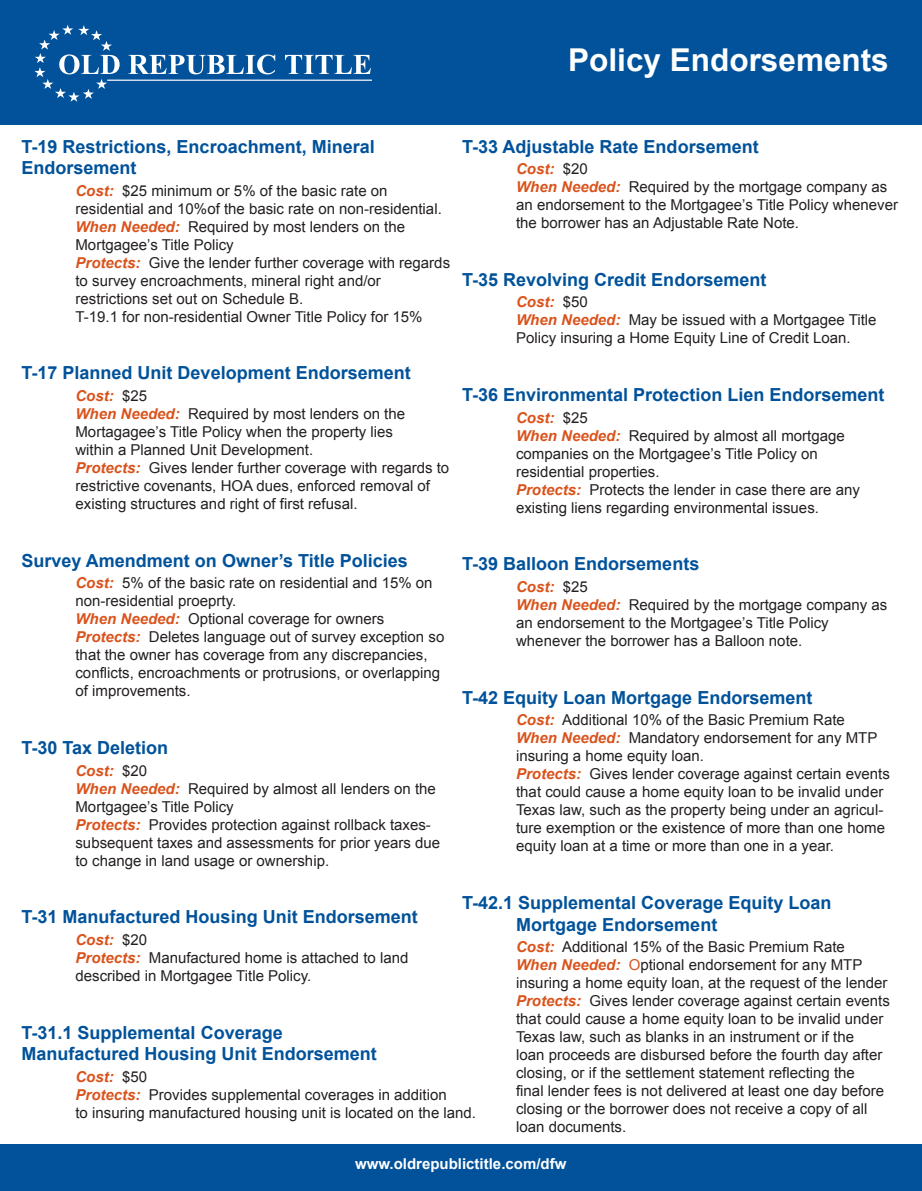
<style>
.page{position:relative;width:922px;height:1191px;background:#fff}
.page>*{position:absolute;margin:0;border:0;box-sizing:border-box;transform-origin:0 0}
.t1{font:700 31.5px "Arial";color:#fff}
.t2{font:700 18px/21.6px "Arial";color:#01529a}
.t3{font:15px/18px "Arial";color:#231f20}
.t4{font:700 15px "Arial";color:#fff}
.s1{font-weight:700;font-style:italic;color:#d9531c}
.s2{color:#d9531c}
</style>
<div class="page">
<div style="left:0;top:1144px;width:921px;height:46px;background:#01529a"></div>
<div style="left:0;top:0;width:921px;height:125px;background:#01529a"></div>
<svg style="left:34px;top:25px;width:86px;height:77px"></svg>
<svg style="left:128px;top:54px;width:147px;height:20px"></svg>
<svg style="left:285px;top:55px;width:85px;height:19px"></svg>
<hr style="left:107px;top:80px;width:265px;height:1px;background:#fff">
<h1 class="t1" style="left:568px;top:39px;width:322px">Policy Endorsements</h1>
<p class="t2" style="left:21px;top:136px;width:355px">T-19 Restrictions, Encroachment, Mineral<br>Endorsement</p>
<p class="t3" style="left:75px;top:182px;width:376px"><span class="s1">Cost:</span> $25 minimum or 5% of the basic rate on residential and 10%of the basic rate on non-residential.<br><span class="s1">When Needed:</span> Required by most lenders on the Mortgagee’s Title Policy<br><span class="s1">Protects:</span> Give the lender further coverage with regards to survey encroachments, mineral right and/or restrictions set out on Schedule B.<br>T-19.1 for non-residential Owner Title Policy for 15%</p>
<p class="t2" style="left:21px;top:363px;width:391px">T-17 Planned Unit Development Endorsement</p>
<p class="t3" style="left:75px;top:387px;width:375px"><span class="s1">Cost:</span> $25<br><span class="s1">When Needed:</span> Required by most lenders on the Mortagagee’s Title Policy when the property lies<br>within a Planned Unit Development.<br><span class="s1">Protects:</span> Gives lender further coverage with regards to restrictive covenants, HOA dues, enforced removal of existing structures and right of first refusal.</p>
<p class="t2" style="left:462px;top:136px;width:298px">T-33 Adjustable Rate Endorsement</p>
<p class="t3" style="left:516px;top:160px;width:383px"><span class="s1">Cost:</span> $20<br><span class="s1">When Needed:</span> Required by the mortgage company as an endorsement to the Mortgagee’s Title Policy whenever the borrower has an Adjustable Rate Note.</p>
<p class="t2" style="left:462px;top:269px;width:306px">T-35 Revolving Credit Endorsement</p>
<p class="t3" style="left:516px;top:293px;width:362px"><span class="s1">Cost:</span> $50<br><span class="s1">When Needed:</span> May be issued with a Mortgagee Title<br>Policy insuring a Home Equity Line of Credit Loan.</p>
<p class="t2" style="left:462px;top:384px;width:424px">T-36 Environmental Protection Lien Endorsement</p>
<p class="t3" style="left:516px;top:408px;width:345px"><span class="s1">Cost:</span> $25<br><span class="s1">When Needed:</span> Required by almost all mortgage companies on the Mortgagee’s Title Policy on residential properties.<br><span class="s1">Protects:</span> Protects the lender in case there are any existing liens regarding environmental issues.</p>
<p class="t2" style="left:21px;top:550px;width:388px">Survey Amendment on Owner’s Title Policies</p>
<p class="t3" style="left:75px;top:574px;width:370px"><span class="s1">Cost:</span> 5% of the basic rate on residential and 15% on non-residential proeprty.<br><span class="s1">When Needed:</span> Optional coverage for owners <span class="s1">Protects:</span> Deletes language out of survey exception so that the owner has coverage from any discrepancies, conflicts, encroachments or protrusions, or overlapping of improvements.</p>
<p class="t2" style="left:21px;top:737px;width:148px">T-30 Tax Deletion</p>
<p class="t3" style="left:75px;top:761px;width:366px"><span class="s1">Cost:</span> $20<br><span class="s1">When Needed:</span> Required by almost all lenders on the Mortgagee’s Title Policy<br><span class="s1">Protects:</span> Provides protection against rollback taxes&shy;subsequent taxes and assessments for prior years due to change in land usage or ownership.</p>
<p class="t2" style="left:462px;top:553px;width:239px">T-39 Balloon Endorsements</p>
<p class="t3" style="left:516px;top:578px;width:372px"><span class="s1">Cost:</span> $25<br><span class="s1">When Needed:</span> Required by the mortgage company as an endorsement to the Mortgagee’s Title Policy whenever the borrower has a Balloon note.</p>
<p class="t2" style="left:462px;top:687px;width:352px">T-42 Equity Loan Mortgage Endorsement</p>
<p class="t3" style="left:516px;top:711px;width:375px"><span class="s1">Cost:</span> Additional 10% of the Basic Premium Rate<br><span class="s1">When Needed:</span> Mandatory endorsement for any MTP insuring a home equity loan.<br><span class="s1">Protects:</span> Gives lender coverage against certain events that could cause a home equity loan to be invalid under Texas law, such as the property being under an agricul&shy;ture exemption or the existence of more than one home equity loan at a time or more than one in a year.</p>
<p class="t2" style="left:516px;top:892px;width:317px;text-indent:-54px">T-42.1 Supplemental Coverage Equity Loan<br>Mortgage Endorsement</p>
<p class="t3" style="left:516px;top:938px;width:375px"><span class="s1">Cost:</span> Additional 15% of the Basic Premium Rate<br><span class="s1">When Needed:</span> <span class="s2">O</span>ptional endorsement for any MTP insuring a home equity loan, at the request of the lender <span class="s1">Protects:</span> Gives lender coverage against certain events that could cause a home equity loan to be invalid under Texas law, such as blanks in an instrument or if the<br>loan proceeds are disbursed before the fourth day after closing, or if the settlement statement reflecting the<br>final lender fees is not delivered at least one day before closing or the borrower does not receive a copy of all loan documents.</p>
<p class="t4" style="left:355px;top:1153px;width:213px">www.oldrepublictitle.com/dfw</p>
<p class="t2" style="left:21px;top:906px;width:398px">T-31 Manufactured Housing Unit Endorsement</p>
<p class="t3" style="left:75px;top:930px;width:334px"><span class="s1">Cost:</span> $20<br><span class="s1">Protects:</span> Manufactured home is attached to land described in Mortgagee Title Policy.</p>
<p class="t2" style="left:21px;top:1021px;width:357px">T-31.1 Supplemental Coverage<br>Manufactured Housing Unit Endorsement</p>
<p class="t3" style="left:75px;top:1067px;width:402px"><span class="s1">Cost:</span> $50<br><span class="s1">Protects:</span> Provides supplemental coverages in addition<br>to insuring manufactured housing unit is located on the land.</p>
</div>
